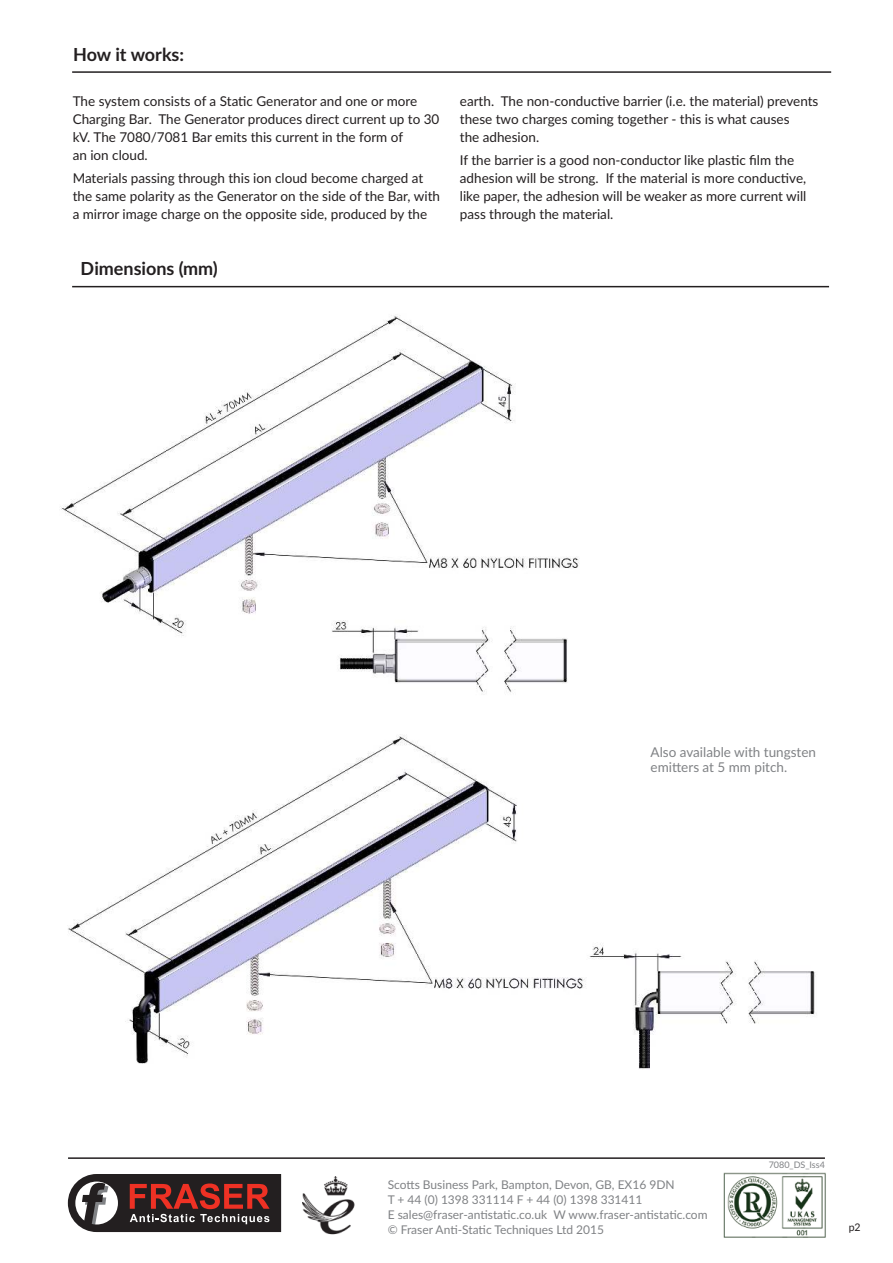
<style>
.page{position:relative;width:893px;height:1263px;background:#fff}
.page>*{position:absolute;margin:0;border:0;box-sizing:border-box;transform-origin:0 0}
.t1{font:700 18px "Lato";color:#231f20}
.t2{font:13.5px/18px "Lato";color:#231f20}
.t3{font:13.5px/15px "Lato";color:#808285}
.t4{font:12px/15px "Lato";color:#808285}
.t5{font:10.5px "Lato";color:#231f20}
.t6{font:9px "Lato";color:#808285}
</style>
<div class="page">
<hr style="left:68px;top:1157px;width:757px;height:2px;background:#231f20">
<img style="left:723px;top:1172px;width:103px;height:65px">
<svg style="left:68px;top:1174px;width:213px;height:58px"></svg>
<img style="left:303px;top:1177px;width:52px;height:57px">
<hr style="left:72px;top:71px;width:759px;height:2px;background:#231f20">
<hr style="left:72px;top:286px;width:757px;height:1px;background:#231f20">
<img style="left:61px;top:315px;width:518px;height:377px">
<img style="left:68px;top:734px;width:747px;height:335px">
<div style="left:651px;top:746px;width:197px;height:96px;background:#fff"></div>
<h1 class="t1" style="left:73px;top:41px;width:112px">How it works:</h1>
<p class="t2" style="left:73px;top:92px;width:368px">The system consists of a Static Generator and one or more Charging Bar. The Generator produces direct current up to 30 kV. The 7080/7081 Bar emits this current in the form of<br>an ion cloud.</p>
<p class="t2" style="left:73px;top:168px;width:369px">Materials passing through this ion cloud become charged at the same polarity as the Generator on the side of the Bar, with a mirror image charge on the opposite side, produced by the</p>
<h1 class="t1" style="left:81px;top:255px;width:139px">Dimensions (mm)</h1>
<p class="t2" style="left:460px;top:92px;width:360px">earth. The non-conductive barrier (i.e. the material) prevents these two charges coming together - this is what causes<br>the adhesion.</p>
<p class="t2" style="left:460px;top:150px;width:348px">If the barrier is a good non-conductor like plastic film the adhesion will be strong. If the material is more conductive, like paper, the adhesion will be weaker as more current will pass through the material.</p>
<p class="t3" style="left:651px;top:744px;width:167px">Also available with tungsten emitters at 5 mm pitch.</p>
<p class="t4" style="left:388px;top:1176px;width:321px">Scotts Business Park, Bampton, Devon, GB, EX16 9DN<br>T + 44 (0) 1398 331114 F + 44 (0) 1398 331411<br>E sales@fraser-antistatic.co.uk W www.fraser-antistatic.com © Fraser Anti-Static Techniques Ltd 2015</p>
<p class="t6" style="left:769px;top:1161px;width:58px">7080_DS_Iss4</p>
<p class="t5" style="left:849px;top:1219px;width:13px">p2</p>
</div>
